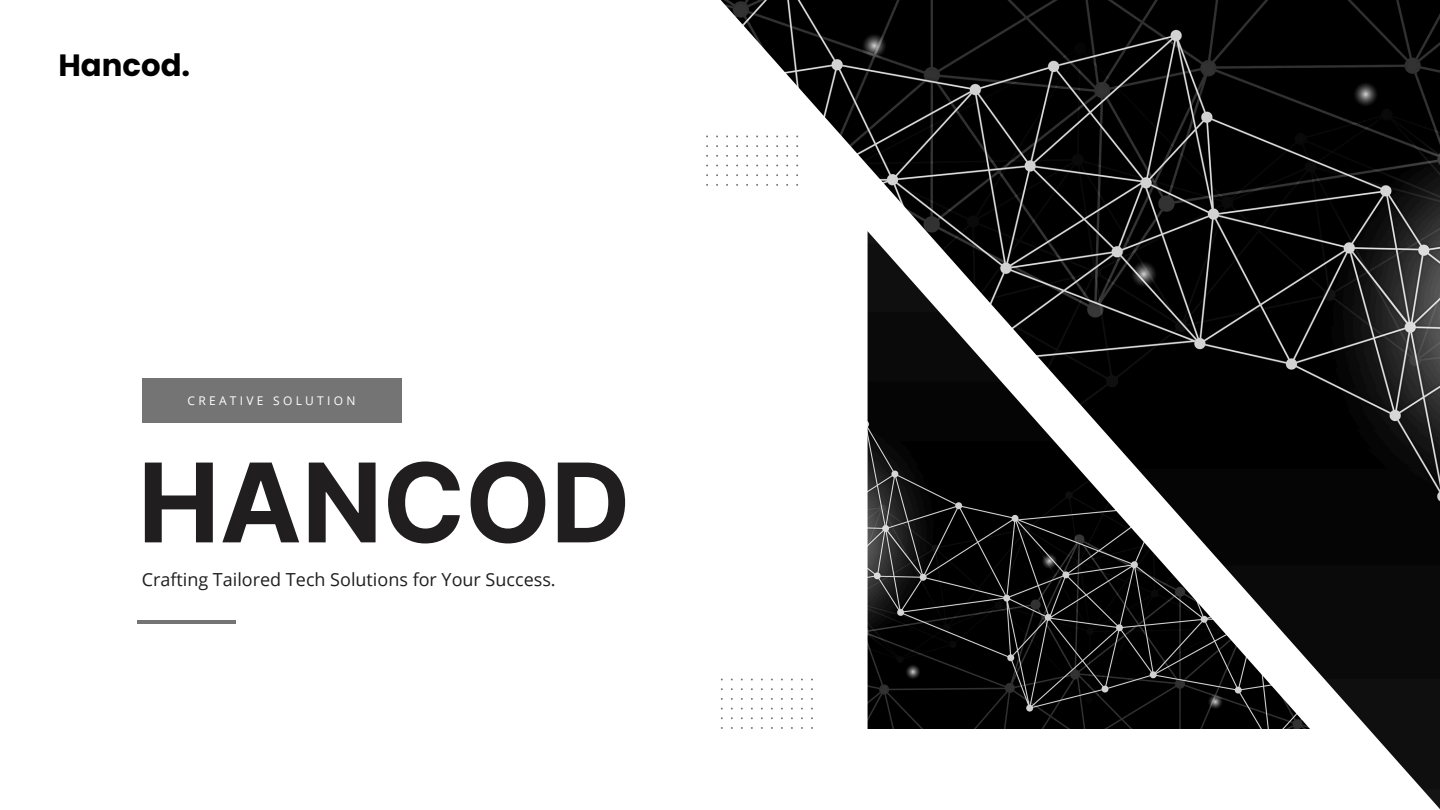
<style>
.page{position:relative;width:1440px;height:810px;background:#fff}
.page>*{position:absolute;margin:0;border:0;box-sizing:border-box;transform-origin:0 0}
.t1{font:700 109.7px "Inter";color:#201e1e}
.t2{font:700 30.8px "Poppins";color:#000}
.t3{font:18px "Open Sans";color:#201e1e}
.t4{font:12px "Open Sans";letter-spacing:.275em;color:#fff}
</style>
<div class="page">
<img style="left:721px;top:0;width:719px;height:809px">
<img style="left:868px;top:231px;width:442px;height:498px">
<div style="left:142px;top:378px;width:259px;height:44px;background:#747474"></div>
<hr style="left:138px;top:620px;width:98px;height:4px;background:#747474">
<svg style="left:706px;top:135px;width:92px;height:51px"></svg>
<svg style="left:721px;top:679px;width:92px;height:50px"></svg>
<p class="t2" style="left:58px;top:44px;width:133px">Hancod.</p>
<h2 class="t4" style="left:188px;top:392px;width:170px">CREATIVE SOLUTION</h2>
<p class="t1" style="left:138px;top:437px;width:494px">HANCOD</p>
<p class="t3" style="left:142px;top:567px;width:416px">Crafting Tailored Tech Solutions for Your Success.</p>
</div>
